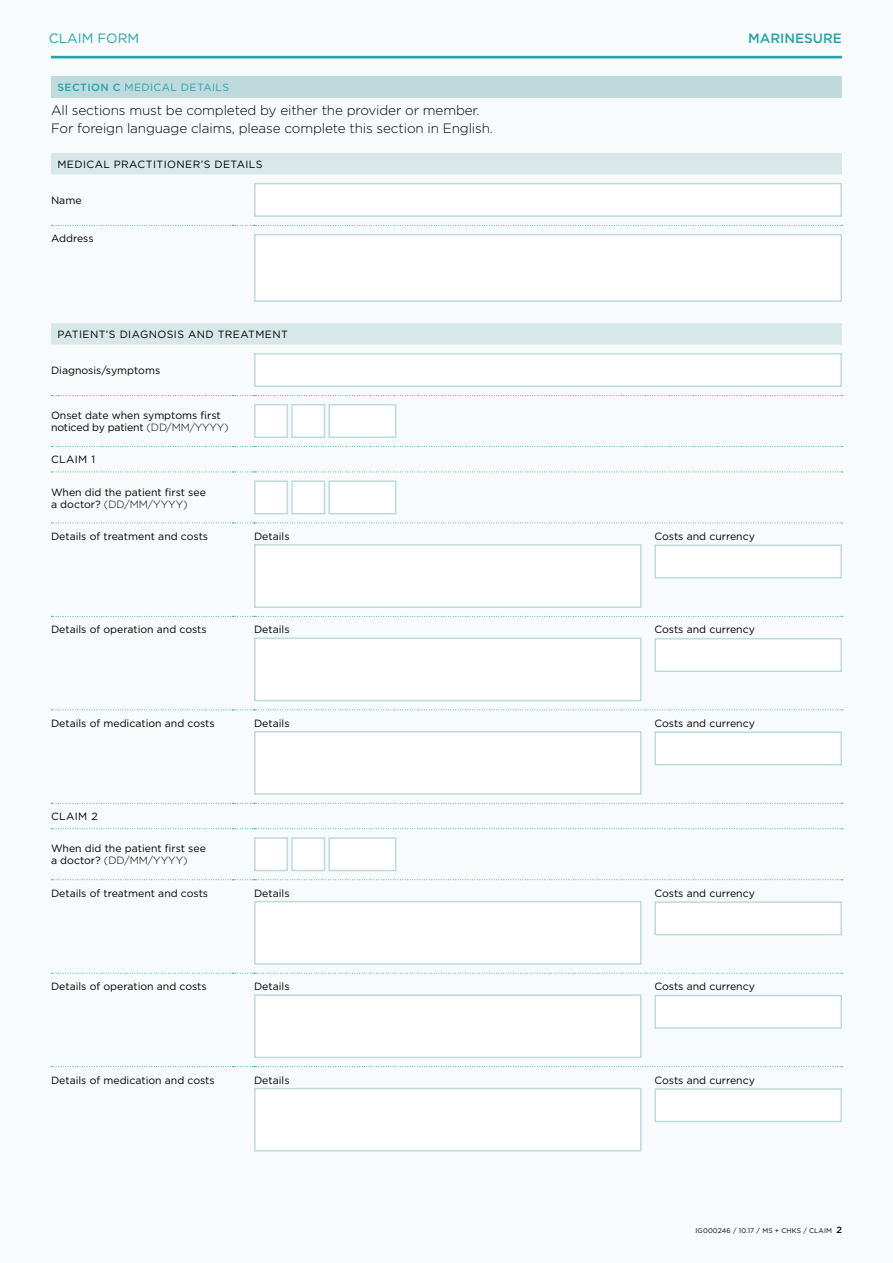
<style>
.page{position:relative;width:893px;height:1263px;background:#f8fbfb}
.page>*{position:absolute;margin:0;border:0;box-sizing:border-box;transform-origin:0 0}
.t1{font:300 13.5px/18px "Gotham";letter-spacing:-.01em;color:#000}
.t2{font:500 13.5px "Gotham";color:#25a3aa}
.t3{font:13.5px "Gotham";color:#25a3aa}
.t4{font:10.5px/12px "Gotham";color:#000}
.t5{font:10.5px "Gotham";letter-spacing:.04em;color:#000}
.t6{font:10.5px "Gotham";letter-spacing:.04em;color:#25a3aa}
.t7{font:6.75px "Gotham";letter-spacing:.02em;color:#000}
.s1{font-weight:500}
.s2{font-weight:300}
.s3{font-weight:500;font-size:9px}
</style>
<div class="page">
<hr style="left:51px;top:56px;width:791px;height:2px;background:#25a3aa">
<div style="left:51px;top:77px;width:791px;height:21px;background:#bedadd"></div>
<svg style="left:51px;top:153px;width:791px;height:191px"></svg>
<svg style="left:51px;top:225px;width:792px;height:1px"></svg>
<svg style="left:51px;top:395px;width:792px;height:1px"></svg>
<svg style="left:51px;top:446px;width:792px;height:1px"></svg>
<svg style="left:51px;top:471px;width:792px;height:1px"></svg>
<svg style="left:51px;top:523px;width:792px;height:1px"></svg>
<svg style="left:51px;top:616px;width:792px;height:1px"></svg>
<svg style="left:51px;top:709px;width:792px;height:1px"></svg>
<svg style="left:51px;top:803px;width:792px;height:1px"></svg>
<svg style="left:51px;top:828px;width:792px;height:1px"></svg>
<svg style="left:51px;top:879px;width:792px;height:1px"></svg>
<svg style="left:51px;top:973px;width:792px;height:1px"></svg>
<svg style="left:51px;top:1066px;width:792px;height:1px"></svg>
<div style="left:254px;top:183px;width:588px;height:34px;background:#fff;border:2px solid #bedadd"></div>
<div style="left:254px;top:234px;width:588px;height:68px;background:#fff;border:2px solid #bedadd"></div>
<div style="left:254px;top:353px;width:588px;height:34px;background:#fff;border:2px solid #bedadd"></div>
<div style="left:254px;top:404px;width:34px;height:34px;background:#fff;border:2px solid #bedadd"></div>
<div style="left:291px;top:404px;width:34px;height:34px;background:#fff;border:2px solid #bedadd"></div>
<div style="left:328px;top:404px;width:68px;height:34px;background:#fff;border:2px solid #bedadd"></div>
<div style="left:254px;top:480px;width:34px;height:34px;background:#fff;border:2px solid #bedadd"></div>
<div style="left:291px;top:480px;width:34px;height:34px;background:#fff;border:2px solid #bedadd"></div>
<div style="left:328px;top:480px;width:68px;height:34px;background:#fff;border:2px solid #bedadd"></div>
<div style="left:254px;top:544px;width:388px;height:64px;background:#fff;border:2px solid #bedadd"></div>
<div style="left:654px;top:544px;width:188px;height:34px;background:#fff;border:2px solid #bedadd"></div>
<div style="left:254px;top:637px;width:388px;height:64px;background:#fff;border:2px solid #bedadd"></div>
<div style="left:654px;top:638px;width:188px;height:34px;background:#fff;border:2px solid #bedadd"></div>
<div style="left:254px;top:731px;width:388px;height:64px;background:#fff;border:2px solid #bedadd"></div>
<div style="left:654px;top:731px;width:188px;height:34px;background:#fff;border:2px solid #bedadd"></div>
<div style="left:254px;top:837px;width:34px;height:34px;background:#fff;border:2px solid #bedadd"></div>
<div style="left:291px;top:837px;width:34px;height:34px;background:#fff;border:2px solid #bedadd"></div>
<div style="left:328px;top:837px;width:68px;height:34px;background:#fff;border:2px solid #bedadd"></div>
<div style="left:254px;top:901px;width:388px;height:64px;background:#fff;border:2px solid #bedadd"></div>
<div style="left:654px;top:901px;width:188px;height:34px;background:#fff;border:2px solid #bedadd"></div>
<div style="left:254px;top:994px;width:388px;height:64px;background:#fff;border:2px solid #bedadd"></div>
<div style="left:654px;top:995px;width:188px;height:34px;background:#fff;border:2px solid #bedadd"></div>
<div style="left:254px;top:1088px;width:388px;height:63px;background:#fff;border:2px solid #bedadd"></div>
<div style="left:654px;top:1088px;width:188px;height:34px;background:#fff;border:2px solid #bedadd"></div>
<p class="t3" style="left:49px;top:29px;width:92px">CLAIM FORM</p>
<p class="t2" style="left:748px;top:29px;width:95px">MARINESURE</p>
<p class="t6" style="left:57px;top:81px;width:173px"><span class="s1">SECTION C</span> MEDICAL DETAILS</p>
<p class="t1" style="left:51px;top:101px;width:443px">All sections must be completed by either the provider or member.<br>For foreign language claims, please complete this section in English.</p>
<p class="t5" style="left:57px;top:157px;width:207px">MEDICAL PRACTITIONER’S DETAILS</p>
<p class="t4" style="left:51px;top:194px;width:32px">Name</p>
<p class="t4" style="left:51px;top:232px;width:44px">Address</p>
<p class="t5" style="left:57px;top:328px;width:232px">PATIENT’S DIAGNOSIS AND TREATMENT</p>
<p class="t4" style="left:51px;top:364px;width:111px">Diagnosis/symptoms</p>
<p class="t4" style="left:51px;top:409px;width:179px">Onset date when symptoms first noticed by patient <span class="s2">(DD/MM/YYYY)</span></p>
<p class="t4" style="left:51px;top:453px;width:46px">CLAIM 1</p>
<p class="t4" style="left:51px;top:486px;width:156px">When did the patient first see a doctor? <span class="s2">(DD/MM/YYYY)</span></p>
<p class="t4" style="left:51px;top:530px;width:159px">Details of treatment and costs</p>
<p class="t4" style="left:254px;top:530px;width:37px">Details</p>
<p class="t4" style="left:654px;top:530px;width:102px">Costs and currency</p>
<p class="t4" style="left:51px;top:623px;width:157px">Details of operation and costs</p>
<p class="t4" style="left:254px;top:623px;width:37px">Details</p>
<p class="t4" style="left:654px;top:623px;width:102px">Costs and currency</p>
<p class="t4" style="left:51px;top:717px;width:165px">Details of medication and costs</p>
<p class="t4" style="left:254px;top:717px;width:37px">Details</p>
<p class="t4" style="left:654px;top:717px;width:102px">Costs and currency</p>
<p class="t4" style="left:51px;top:810px;width:48px">CLAIM 2</p>
<p class="t4" style="left:51px;top:842px;width:156px">When did the patient first see a doctor? <span class="s2">(DD/MM/YYYY)</span></p>
<p class="t4" style="left:51px;top:887px;width:159px">Details of treatment and costs</p>
<p class="t4" style="left:254px;top:887px;width:37px">Details</p>
<p class="t4" style="left:654px;top:887px;width:102px">Costs and currency</p>
<p class="t4" style="left:51px;top:980px;width:157px">Details of operation and costs</p>
<p class="t4" style="left:254px;top:980px;width:37px">Details</p>
<p class="t4" style="left:654px;top:980px;width:102px">Costs and currency</p>
<p class="t4" style="left:51px;top:1073px;width:165px">Details of medication and costs</p>
<p class="t4" style="left:254px;top:1073px;width:37px">Details</p>
<p class="t4" style="left:654px;top:1073px;width:102px">Costs and currency</p>
<p class="t7" style="left:695px;top:1226px;width:148px">IG000246 / 10.17 / MS + CHKS / CLAIM <span class="s3">2</span></p>
</div>
